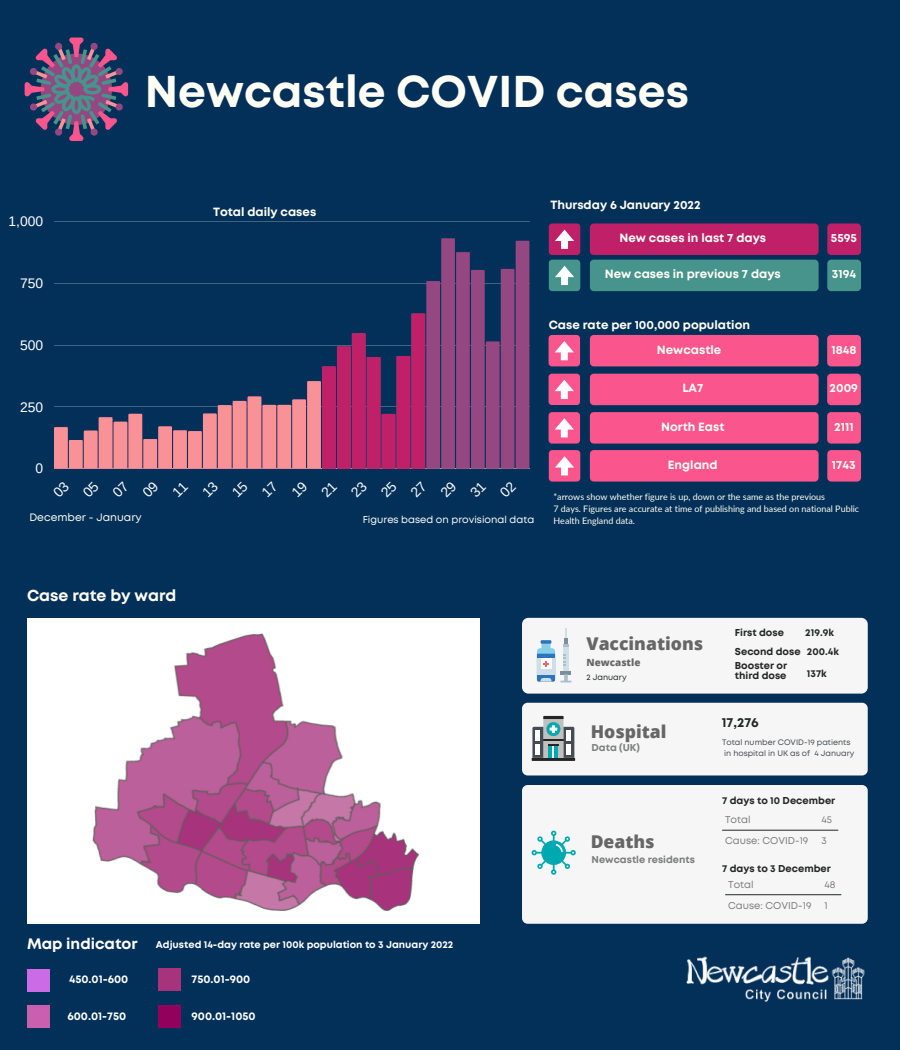
<style>
.page{position:relative;width:900px;height:1050px;background:#033058}
.page>*{position:absolute;margin:0;border:0;box-sizing:border-box;transform-origin:0 0}
.t1{font:700 44.5px "Mont";color:#fffef4}
.t2{font:800 17.6px "Open Sans";color:#666}
.t3{font:700 15.9px "Mont";color:#fffef4}
.t4{font:700 15.2px "Mont";color:#fff}
.t5{font:13.9px "Arimo";color:#fff}
.t6{font:700 13.2px "Mont";color:#222726}
.t7{font:700 11.9px "Mont";color:#fffef4}
.t8{font:700 11.2px "Mont";color:#fff}
.t9{font:10.7px "Mont";color:#fffef4}
.t10{font:700 10px/9.8px "Mont";color:#222726}
.t11{font:700 9.9px "Mont";color:#fff}
.t12{font:9.9px "Mont";color:#7c7d7d}
.t13{font:9.9px "Mont";color:#fff}
.t14{font:700 9.9px "Mont";color:#7c7d7d}
.t15{font:800 9.9px "Open Sans";color:#666}
.t16{font:8.9px/11.9px "Lato";color:#fffef4}
.t17{font:8px "Mont";color:#222726}
.t18{font:7.9px/10.6px "Mont";color:#454c54}
</style>
<div class="page">
<svg style="left:25px;top:38px;width:103px;height:103px"></svg>
<div style="left:522px;top:618px;width:346px;height:76px;background:#f6f6f6;border-radius:6px"></div>
<div style="left:563px;top:644px;width:6px;height:27px;background:#aabece"></div>
<div style="left:563px;top:647px;width:6px;height:24px;background:#cfdfe8"></div>
<svg style="left:561px;top:654px;width:10px;height:28px"></svg>
<svg style="left:564px;top:628px;width:4px;height:16px"></svg>
<svg style="left:537px;top:640px;width:18px;height:42px"></svg>
<div style="left:522px;top:703px;width:346px;height:72px;background:#f6f6f6;border-radius:6px"></div>
<hr style="left:532px;top:758px;width:43px;height:3px;background:#222726">
<svg style="left:532px;top:716px;width:42px;height:42px"></svg>
<div style="left:827px;top:223px;width:34px;height:32px;background:#bf2068;border-radius:4px"></div>
<div style="left:590px;top:223px;width:229px;height:32px;background:#bf2068;border-radius:4px"></div>
<div style="left:549px;top:223px;width:31px;height:32px;background:#bf2068;border-radius:3px"></div>
<svg style="left:555px;top:230px;width:19px;height:19px"></svg>
<div style="left:827px;top:260px;width:34px;height:31px;background:#47948d;border-radius:4px"></div>
<div style="left:590px;top:260px;width:229px;height:31px;background:#47948d;border-radius:4px"></div>
<div style="left:549px;top:260px;width:31px;height:31px;background:#47948d;border-radius:3px"></div>
<svg style="left:555px;top:266px;width:19px;height:19px"></svg>
<div style="left:590px;top:335px;width:229px;height:31px;background:#fa558c;border-radius:4px"></div>
<div style="left:549px;top:335px;width:31px;height:31px;background:#fa558c;border-radius:3px"></div>
<svg style="left:555px;top:341px;width:19px;height:19px"></svg>
<div style="left:590px;top:412px;width:229px;height:32px;background:#fa558c;border-radius:4px"></div>
<div style="left:549px;top:412px;width:31px;height:31px;background:#fa558c;border-radius:3px"></div>
<svg style="left:555px;top:418px;width:19px;height:19px"></svg>
<hr style="left:54px;top:221px;width:475px;height:1px;background:#fff">
<svg style="left:54px;top:238px;width:475px;height:231px"></svg>
<div style="left:827px;top:335px;width:34px;height:31px;background:#fa558c;border-radius:4px"></div>
<div style="left:827px;top:412px;width:34px;height:32px;background:#fa558c;border-radius:4px"></div>
<div style="left:590px;top:450px;width:229px;height:32px;background:#fa558c;border-radius:4px"></div>
<div style="left:549px;top:450px;width:31px;height:32px;background:#fa558c;border-radius:3px"></div>
<svg style="left:555px;top:456px;width:19px;height:19px"></svg>
<div style="left:827px;top:450px;width:34px;height:32px;background:#fa558c;border-radius:4px"></div>
<div style="left:590px;top:374px;width:229px;height:31px;background:#fa558c;border-radius:4px"></div>
<div style="left:549px;top:374px;width:31px;height:31px;background:#fa558c;border-radius:3px"></div>
<svg style="left:555px;top:380px;width:19px;height:19px"></svg>
<div style="left:827px;top:374px;width:34px;height:31px;background:#fa558c;border-radius:4px"></div>
<div style="left:522px;top:785px;width:346px;height:139px;background:#f6f6f6;border-radius:6px"></div>
<hr style="left:722px;top:830px;width:116px;height:1px;background:#222726">
<svg style="left:532px;top:831px;width:44px;height:44px"></svg>
<img style="left:686px;top:956px;width:179px;height:46px">
<hr style="left:726px;top:894px;width:115px;height:1px;background:#222726">
<div style="left:27px;top:618px;width:453px;height:306px;background:#fff"></div>
<div style="left:27px;top:1005px;width:23px;height:23px;background:#c860af"></div>
<div style="left:158px;top:968px;width:22px;height:23px;background:#a8337d"></div>
<div style="left:158px;top:1005px;width:22px;height:23px;background:#92015c"></div>
<div style="left:27px;top:969px;width:23px;height:23px;background:#cb6ce6"></div>
<img style="left:92px;top:633px;width:327px;height:278px">
<p class="t5" style="left:9px;top:213px;width:36px">1,000</p>
<p class="t5" style="left:20px;top:275px;width:25px">750</p>
<p class="t5" style="left:20px;top:337px;width:25px">500</p>
<p class="t5" style="left:20px;top:399px;width:25px">250</p>
<p class="t5" style="left:36px;top:461px;width:9px">0</p>
<p class="t1" style="left:145px;top:75px;width:546px">Newcastle COVID cases</p>
<p class="t7" style="left:213px;top:207px;width:105px">Total daily cases</p>
<p class="t7" style="left:550px;top:200px;width:152px">Thursday 6 January 2022</p>
<p class="t7" style="left:620px;top:233px;width:148px">New cases in last 7 days</p>
<p class="t7" style="left:831px;top:233px;width:28px">5595</p>
<p class="t7" style="left:605px;top:270px;width:178px">New cases in previous 7 days</p>
<p class="t7" style="left:832px;top:270px;width:26px">3194</p>
<p class="t7" style="left:549px;top:320px;width:203px">Case rate per 100,000 population</p>
<p class="t7" style="left:657px;top:345px;width:66px">Newcastle</p>
<p class="t7" style="left:832px;top:345px;width:26px">1848</p>
<p class="t7" style="left:682px;top:384px;width:23px">LA7</p>
<p class="t7" style="left:830px;top:384px;width:30px">2009</p>
<p class="t7" style="left:661px;top:422px;width:65px">North East</p>
<p class="t7" style="left:834px;top:422px;width:21px">2111</p>
<p class="t7" style="left:668px;top:460px;width:51px">England</p>
<p class="t7" style="left:832px;top:460px;width:25px">1743</p>
<p class="t9" style="left:29px;top:513px;width:114px">December - January</p>
<p class="t13" style="left:363px;top:516px;width:173px">Figures based on provisional data</p>
<p class="t16" style="left:553px;top:490px;width:273px">*arrows show whether figure is up, down or the same as the previous</p>
<p class="t16" style="left:553px;top:502px;width:307px">7 days. Figures are accurate at time of publishing and based on national Public<br>Health England data.</p>
<p class="t3" style="left:27px;top:589px;width:151px">Case rate by ward</p>
<p class="t4" style="left:27px;top:938px;width:112px">Map indicator</p>
<p class="t8" style="left:69px;top:975px;width:61px">450.01-600</p>
<p class="t8" style="left:67px;top:1012px;width:60px">600.01-750</p>
<p class="t11" style="left:156px;top:941px;width:299px">Adjusted 14-day rate per 100k population to 3 January 2022</p>
<p class="t8" style="left:192px;top:975px;width:60px">750.01-900</p>
<p class="t8" style="left:192px;top:1012px;width:66px">900.01-1050</p>
<p class="t10" style="left:735px;top:629px;width:51px">First dose</p>
<p class="t10" style="left:805px;top:629px;width:30px">219.9k</p>
<p class="t2" style="left:586px;top:631px;width:118px">Vaccinations</p>
<p class="t15" style="left:586px;top:655px;width:55px">Newcastle</p>
<p class="t10" style="left:735px;top:647px;width:67px">Second dose</p>
<p class="t10" style="left:807px;top:647px;width:34px">200.4k</p>
<p class="t17" style="left:586px;top:674px;width:42px">2 January</p>
<p class="t10" style="left:735px;top:662px;width:54px">Booster or third dose</p>
<p class="t10" style="left:807px;top:669px;width:21px">137k</p>
<p class="t2" style="left:591px;top:720px;width:77px">Hospital</p>
<p class="t14" style="left:592px;top:744px;width:50px">Data (UK)</p>
<p class="t2" style="left:591px;top:829px;width:66px">Deaths</p>
<p class="t14" style="left:592px;top:856px;width:105px">Newcastle residents</p>
<p class="t6" style="left:722px;top:718px;width:39px">17,276</p>
<p class="t18" style="left:722px;top:738px;width:134px">Total number COVID-19 patients in hospital in UK as of 4 January</p>
<p class="t10" style="left:722px;top:797px;width:115px">7 days to 10 December</p>
<p class="t12" style="left:725px;top:816px;width:27px">Total</p>
<p class="t12" style="left:725px;top:837px;width:85px">Cause: COVID-19</p>
<p class="t12" style="left:822px;top:816px;width:12px">45</p>
<p class="t12" style="left:822px;top:837px;width:7px">3</p>
<p class="t10" style="left:722px;top:864px;width:110px">7 days to 3 December</p>
<p class="t12" style="left:728px;top:880px;width:27px">Total</p>
<p class="t12" style="left:728px;top:901px;width:85px">Cause: COVID-19</p>
<p class="t12" style="left:825px;top:880px;width:13px">48</p>
<p class="t12" style="left:825px;top:901px;width:5px">1</p>
</div>
